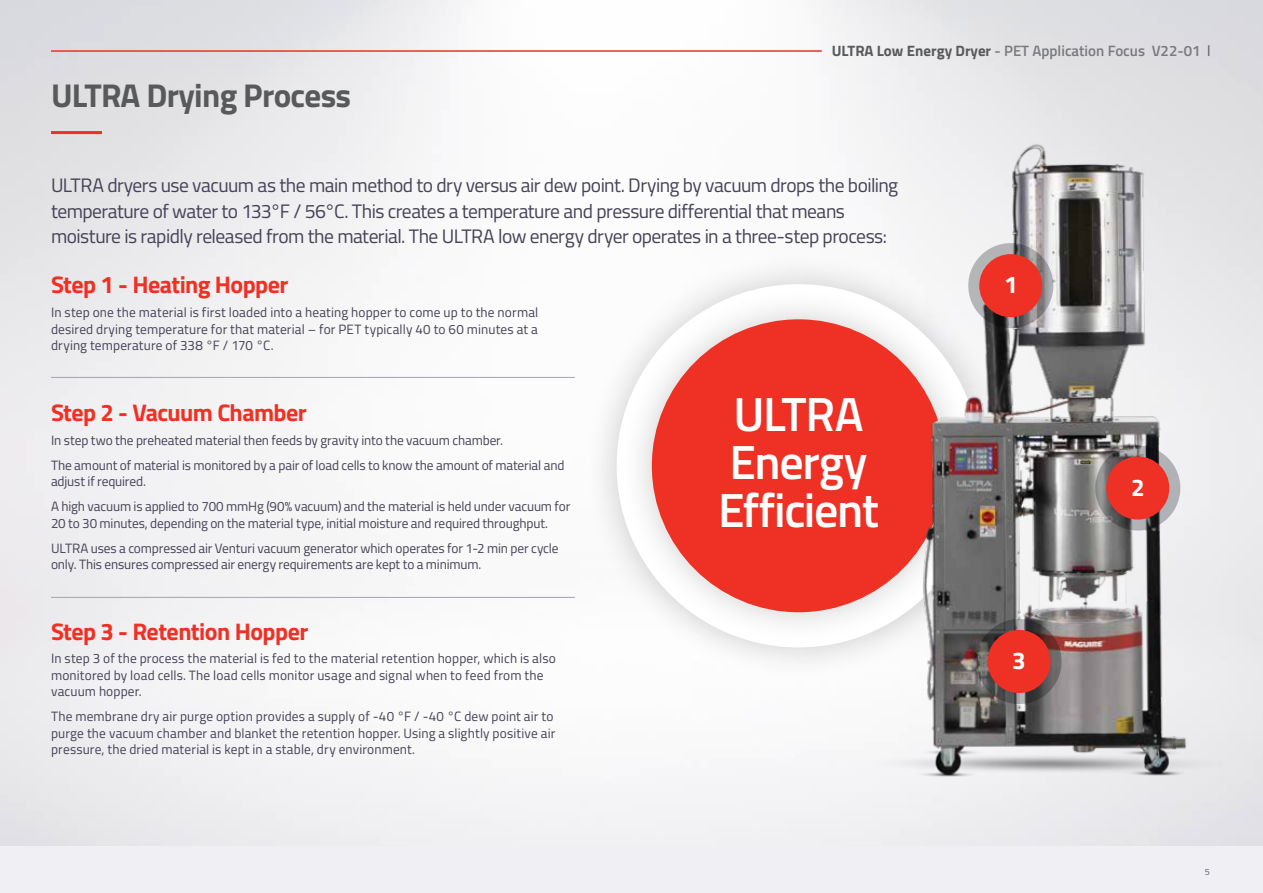
<style>
.page{position:relative;width:1263px;height:893px;background:#fff}
.page>*{position:absolute;margin:0;border:0;box-sizing:border-box;transform-origin:0 0}
.t1{font:600 48px/48px "Titillium Web";letter-spacing:-.03em;color:#fff;text-align:center}
.t2{font:700 33px "Titillium Web";letter-spacing:-.02em;color:#58595b}
.t3{font:700 24.3px "Titillium Web";color:#fff}
.t4{font:700 24px "Titillium Web";letter-spacing:-.025em;color:#ee3124}
.t5{font:19.5px/25.5px "Titillium Web";letter-spacing:-.03em;color:#444256}
.t6{font:600 15px "Titillium Web";color:#797a7d}
.t7{font:13.5px/16.5px "Titillium Web";color:#444256}
.t8{font:9px "Titillium Web";color:#616074}
.s1{font-weight:700;color:#58595b}
.s2{font-weight:400;color:#58595b}
</style>
<div class="page">
<div style="left:0;top:846px;width:1263px;height:47px;background:#f0f0f4"></div>
<hr style="left:51px;top:50px;width:771px;height:2px;background:#ee3124">
<hr style="left:51px;top:131px;width:51px;height:3px;background:#ee3124">
<div style="left:583px;top:251px;width:430px;height:429px;background:#000;opacity:.2"></div>
<div style="left:619px;top:286px;width:359px;height:359px;background:#000;opacity:.2"></div>
<div style="left:652px;top:319px;width:293px;height:293px;background:#ee3124;border-radius:50%"></div>
<img style="left:843px;top:84px;width:401px;height:762px">
<svg style="left:1095px;top:445px;width:85px;height:86px;background:#807f81"></svg>
<div style="left:1106px;top:456px;width:63px;height:64px;background:#ee3124;border-radius:50%"></div>
<svg style="left:968px;top:243px;width:85px;height:85px;background:#8d8b8d"></svg>
<div style="left:979px;top:254px;width:63px;height:63px;background:#ee3124;border-radius:50%"></div>
<svg style="left:976px;top:619px;width:85px;height:85px;background:#5b5453"></svg>
<div style="left:987px;top:630px;width:63px;height:63px;background:#ee3124;border-radius:50%"></div>
<hr style="left:51px;top:377px;width:524px;height:1px;background:#a3a3b3">
<hr style="left:51px;top:597px;width:524px;height:1px;background:#a3a3b3">
<h2 class="t2" style="left:51px;top:70px;width:302px">ULTRA Drying Process</h2>
<p class="t6" style="left:832px;top:39px;width:380px"><span class="s1">ULTRA Low Energy Dryer</span> - PET Application Focus V22-01 <span class="s2">l</span></p>
<p class="t5" style="left:51px;top:172px;width:849px">ULTRA dryers use vacuum as the main method to dry versus air dew point. Drying by vacuum drops the boiling temperature of water to 133°F / 56°C. This creates a temperature and pressure differential that means moisture is rapidly released from the material. The ULTRA low energy dryer operates in a three-step process:</p>
<h3 class="t4" style="left:51px;top:267px;width:239px">Step 1 - Heating Hopper</h3>
<p class="t7" style="left:51px;top:304px;width:489px;text-align:justify">In step one the material is first loaded into a heating hopper to come up to the normal desired drying temperature for that material – for PET typically 40 to 60 minutes at a drying temperature of 338 °F / 170 °C.</p>
<h3 class="t4" style="left:51px;top:394px;width:257px">Step 2 - Vacuum Chamber</h3>
<p class="t7" style="left:51px;top:427px;width:515px;line-height:25px">In step two the preheated material then feeds by gravity into the vacuum chamber.<br>The amount of material is monitored by a pair of load cells to know the amount of material and</p>
<p class="t7" style="left:51px;top:468px;width:521px;line-height:25px">adjust if required.<br>A high vacuum is applied to 700 mmHg (90% vacuum) and the material is held under vacuum for</p>
<p class="t7" style="left:51px;top:510px;width:509px;line-height:25px">20 to 30 minutes, depending on the material type, initial moisture and required throughput.<br>ULTRA uses a compressed air Venturi vacuum generator which operates for 1-2 min per cycle</p>
<p class="t7" style="left:51px;top:555px;width:432px">only. This ensures compressed air energy requirements are kept to a minimum.</p>
<h3 class="t4" style="left:51px;top:613px;width:259px">Step 3 - Retention Hopper</h3>
<p class="t7" style="left:51px;top:650px;width:506px">In step 3 of the process the material is fed to the material retention hopper, which is also monitored by load cells. The load cells monitor usage and signal when to feed from the vacuum hopper.</p>
<p class="t7" style="left:51px;top:708px;width:506px">The membrane dry air purge option provides a supply of -40 °F / -40 °C dew point air to purge the vacuum chamber and blanket the retention hopper. Using a slightly positive air pressure, the dried material is kept in a stable, dry environment.</p>
<h1 class="t1" style="left:718px;top:388px;width:162px">ULTRA<br>Energy<br>Efficient</h1>
<h3 class="t3" style="left:1004px;top:266px;width:15px">1</h3>
<h3 class="t3" style="left:1012px;top:642px;width:15px">3</h3>
<h3 class="t3" style="left:1131px;top:469px;width:15px">2</h3>
<p class="t8" style="left:1205px;top:865px;width:7px">5</p>
</div>
